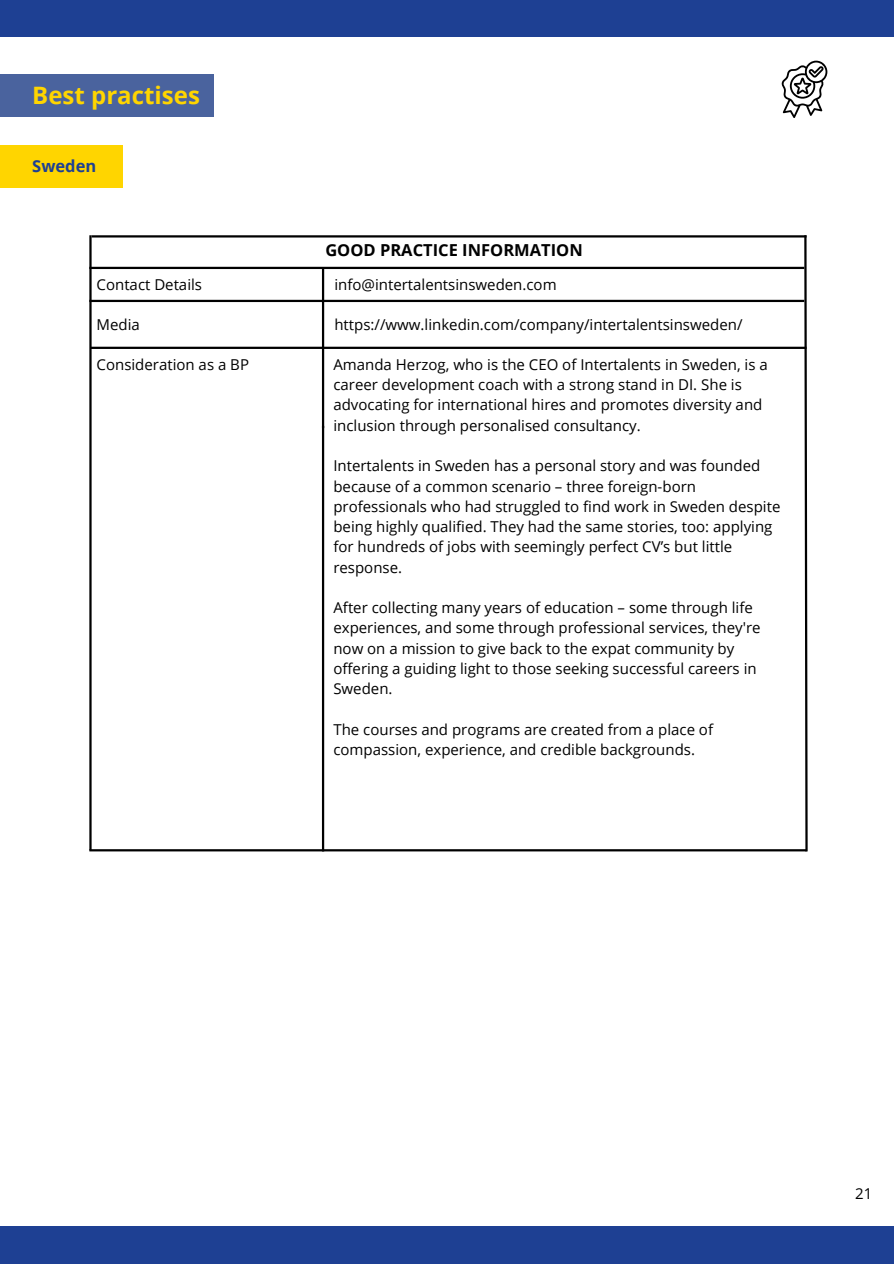
<style>
.page{position:relative;width:894px;height:1264px;background:#fff}
.page>*{position:absolute;margin:0;border:0;box-sizing:border-box;transform-origin:0 0}
.t1{font:700 24px "Open Sans";color:#ffd500}
.t2{font:700 16.5px "Open Sans";color:#000}
.t3{font:700 16.5px "Open Sans";color:#1e4093}
.t4{font:15px/20.2px "Open Sans";color:#000}
</style>
<div class="page">
<div style="left:0;top:0;width:893px;height:37px;background:#1e4093"></div>
<svg style="left:781px;top:61px;width:46px;height:57px"></svg>
<div style="left:0;top:74px;width:213px;height:43px;background:#4a639e"></div>
<div style="left:0;top:145px;width:123px;height:43px;background:#ffd500"></div>
<div style="left:0;top:1226px;width:893px;height:37px;background:#1e4093"></div>
<hr style="left:89px;top:849px;width:717px;height:2px;background:#000">
<hr style="left:92px;top:235px;width:714px;height:2px;background:#000">
<hr style="left:89px;top:267px;width:715px;height:2px;background:#000">
<hr style="left:89px;top:235px;width:3px;height:615px;background:#000">
<hr style="left:90px;top:347px;width:716px;height:2px;background:#000">
<hr style="left:322px;top:268px;width:2px;height:160px;background:#000">
<hr style="left:89px;top:300px;width:715px;height:2px;background:#000">
<svg style="left:802px;top:235px;width:6px;height:617px"></svg>
<hr style="left:322px;top:426px;width:2px;height:425px;background:#000">
<p class="t1" style="left:32px;top:79px;width:169px">Best practises</p>
<h3 class="t3" style="left:32px;top:155px;width:65px">Sweden</h3>
<p class="t2" style="left:325px;top:238px;width:259px">GOOD PRACTICE INFORMATION</p>
<p class="t4" style="left:97px;top:274px;width:107px">Contact Details</p>
<p class="t4" style="left:334px;top:274px;width:224px">info@intertalentsinsweden.com</p>
<h2 class="t4" style="left:97px;top:314px;width:45px">Media</h2>
<p class="t4" style="left:334px;top:314px;width:409px">https://www.linkedin.com/company/intertalentsinsweden/</p>
<p class="t4" style="left:333px;top:354px;width:436px">Amanda Herzog, who is the CEO of Intertalents in Sweden, is a career development coach with a strong stand in DI. She is advocating for international hires and promotes diversity and inclusion through personalised consultancy.</p>
<p class="t4" style="left:333px;top:455px;width:448px">Intertalents in Sweden has a personal story and was founded because of a common scenario – three foreign-born professionals who had struggled to find work in Sweden despite being highly qualified. They had the same stories, too: applying for hundreds of jobs with seemingly perfect CV’s but little response.</p>
<p class="t4" style="left:333px;top:597px;width:428px">After collecting many years of education – some through life experiences, and some through professional services, they're now on a mission to give back to the expat community by offering a guiding light to those seeking successful careers in Sweden.</p>
<p class="t4" style="left:333px;top:718px;width:381px">The courses and programs are created from a place of compassion, experience, and credible backgrounds.</p>
<p class="t4" style="left:97px;top:354px;width:154px">Consideration as a BP</p>
<h1 class="t4" style="left:854px;top:1183px;width:19px">21</h1>
</div>
